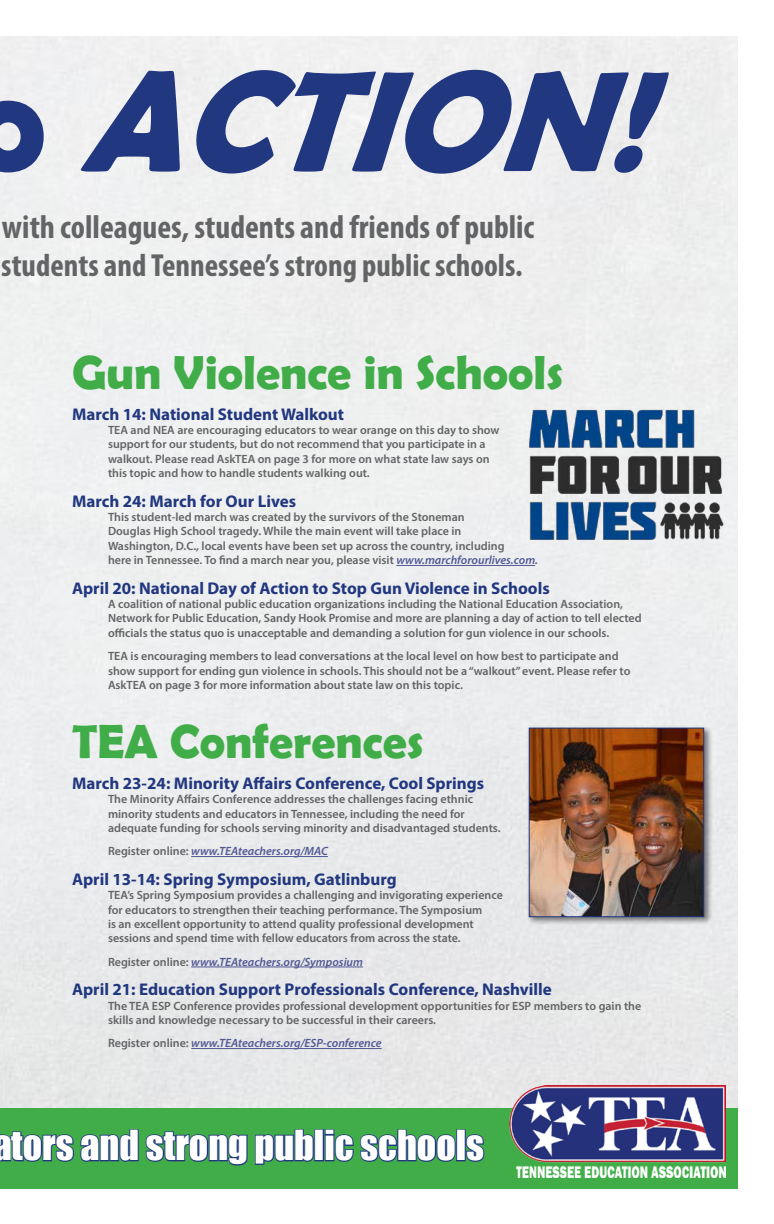
<style>
.page{position:relative;width:774px;height:1224px;background:#fff}
.page>*{position:absolute;margin:0;border:0;box-sizing:border-box;transform-origin:0 0}
.t1{font:italic 700 144px "Berlin Sans FB Demi";color:#213780}
.t2{font:700 48px "Berlin Sans FB Demi";color:#41ad49}
.t3{font:38px "Impact";color:#fff}
.t4{font:700 condensed 33px "Myriad Pro";color:#636466}
.t5{font:700 condensed 32px "Myriad Pro";color:#636466}
.t6{font:700 17px "Myriad Pro";color:#213780}
.t7{font:600 12px/14.4px "Myriad Pro";color:#636466}
.t8{font:italic 600 12px "Myriad Pro";color:#515995}
.s1{font-style:normal}
.s2{font-style:italic;color:#515995}
.s3{font-style:normal;color:#636466}
</style>
<div class="page">
<div style="left:0;top:36px;width:738px;height:1072px;background:#edeeee"></div>
<div style="left:0;top:1108px;width:738px;height:81px;background:#41ad49"></div>
<img style="left:509px;top:1085px;width:216px;height:92px">
<svg style="left:0;top:1129px;width:315px;height:37px"></svg>
<div style="left:314px;top:1129px;width:10px;height:32px;border:2px solid #213780"></div>
<svg style="left:324px;top:1129px;width:133px;height:33px"></svg>
<div style="left:456px;top:1129px;width:10px;height:32px;border:2px solid #213780"></div>
<svg style="left:464px;top:1133px;width:21px;height:29px"></svg>
<hr style="left:396px;top:565px;width:139px;height:1px;background:#515995">
<hr style="left:191px;top:856px;width:137px;height:1px;background:#515995">
<hr style="left:191px;top:967px;width:172px;height:1px;background:#515995">
<hr style="left:191px;top:1048px;width:191px;height:1px;background:#515995">
<img style="left:522px;top:398px;width:216px;height:146px">
<div style="left:526px;top:725px;width:187px;height:201px;background:#000;opacity:.5"></div>
<img style="left:531px;top:730px;width:171px;height:185px">
<div style="left:529px;top:728px;width:175px;height:189px;border:1px solid #213780"></div>
<h1 class="t1" style="left:-30px;top:38px;width:728px"><span class="s1">o</span> ACTION!</h1>
<h3 class="t4" style="left:2px;top:206px;width:534px">with colleagues, students and friends of public</h3>
<h3 class="t5" style="left:1px;top:245px;width:523px">students and Tennessee’s strong public schools.</h3>
<h2 class="t2" style="left:72px;top:345px;width:493px">Gun Violence in Schools</h2>
<h3 class="t6" style="left:72px;top:403px;width:274px">March 14: National Student Walkout</h3>
<p class="t7" style="left:108px;top:423px;width:393px">TEA and NEA are encouraging educators to wear orange on this day to show support for our students, but do not recommend that you participate in a walkout. Please read AskTEA on page 3 for more on what state law says on this topic and how to handle students walking out.</p>
<h3 class="t6" style="left:72px;top:490px;width:226px">March 24: March for Our Lives</h3>
<p class="t7" style="left:108px;top:510px;width:432px">This student-led march was created by the survivors of the Stoneman<br>Douglas High School tragedy. While the main event will take place in<br>Washington, D.C., local events have been set up across the country, including<br>here in Tennessee. To find a march near you, please visit <span class="s2">www.marchforourlives.com.</span></p>
<h3 class="t6" style="left:72px;top:577px;width:479px">April 20: National Day of Action to Stop Gun Violence in Schools</h3>
<p class="t7" style="left:108px;top:597px;width:535px">A coalition of national public education organizations including the National Education Association,<br>Network for Public Education, Sandy Hook Promise and more are planning a day of action to tell elected officials the status quo is unacceptable and demanding a solution for gun violence in our schools.</p>
<p class="t7" style="left:108px;top:649px;width:524px">TEA is encouraging members to lead conversations at the local level on how best to participate and show support for ending gun violence in schools. This should not be a “walkout” event. Please refer to<br>AskTEA on page 3 for more information about state law on this topic.</p>
<h2 class="t2" style="left:72px;top:714px;width:353px">TEA Conferences</h2>
<h3 class="t6" style="left:72px;top:772px;width:414px">March 23-24: Minority Affairs Conference, Cool Springs</h3>
<p class="t7" style="left:108px;top:792px;width:394px">The Minority Affairs Conference addresses the challenges facing ethnic minority students and educators in Tennessee, including the need for adequate funding for schools serving minority and disadvantaged students.</p>
<p class="t8" style="left:108px;top:844px;width:221px"><span class="s3">Register online:</span> www.TEAteachers.org/MAC</p>
<h3 class="t6" style="left:72px;top:868px;width:326px">April 13-14: Spring Symposium, Gatlinburg</h3>
<p class="t7" style="left:108px;top:888px;width:396px">TEA’s Spring Symposium provides a challenging and invigorating experience for educators to strengthen their teaching performance. The Symposium<br>is an excellent opportunity to attend quality professional development sessions and spend time with fellow educators from across the state.</p>
<p class="t8" style="left:108px;top:954px;width:257px"><span class="s3">Register online:</span> www.TEAteachers.org/Symposium</p>
<h3 class="t6" style="left:72px;top:978px;width:481px">April 21: Education Support Professionals Conference, Nashville</h3>
<p class="t7" style="left:108px;top:998px;width:535px">The TEA ESP Conference provides professional development opportunities for ESP members to gain the skills and knowledge necessary to be successful in their careers.</p>
<p class="t8" style="left:108px;top:1036px;width:275px"><span class="s3">Register online:</span> www.TEAteachers.org/ESP-conference</p>
<h3 class="t3" style="left:-8px;top:1116px;width:494px">ators and strong public schools</h3>
</div>
